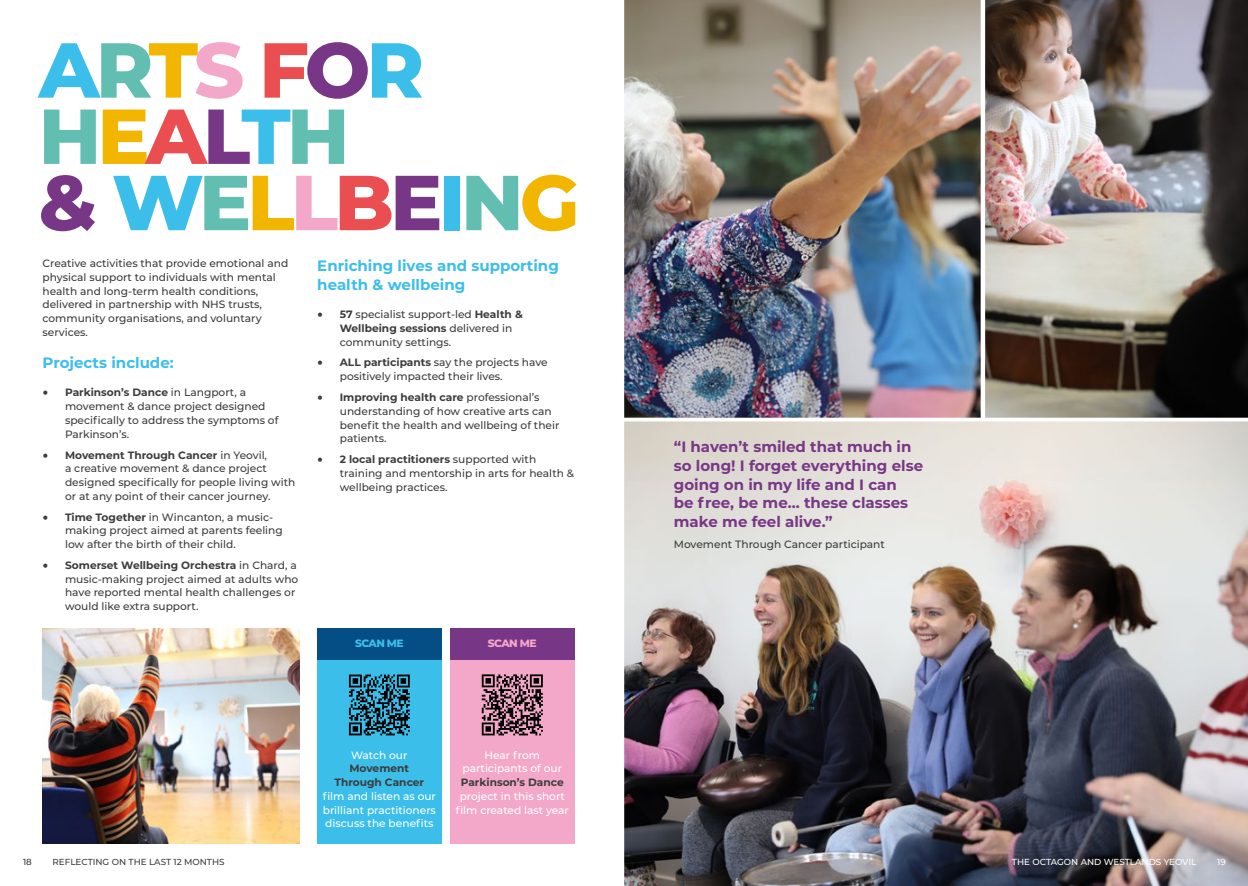
<style>
.page{position:relative;width:1248px;height:886px;background:#fff}
.page>*{position:absolute;margin:0;border:0;box-sizing:border-box;transform-origin:0 0}
.t1{font:800 77.62px/66.2px "Montserrat";letter-spacing:-.05em;color:#3cbeeb}
.t2{font:700 15px/18.8px "Montserrat";color:#783786}
.t3{font:700 15px/18.8px "Montserrat";color:#3cbeeb}
.t4{font:500 10.62px/13.8px "Montserrat";color:#3c3c3b}
.t5{font:500 10.62px/13.8px "Montserrat";color:#fff;text-align:center}
.t6{font:700 10.62px/13.8px "Montserrat";color:#3c3c3b;text-align:center}
.t7{font:800 10.62px "Montserrat";letter-spacing:-.05em;color:#f4a8c9}
.t8{font:800 10.62px "Montserrat";letter-spacing:-.05em;color:#3cbeeb}
.t9{font:500 8.75px "Montserrat";color:#fff}
.t10{font:500 8.75px "Montserrat";color:#3c3c3b}
.s1{color:#62beb1}
.s2{color:#f2b500}
.s3{color:#f4a8c9}
.s4{color:#ea4e50}
.s5{color:#783786}
.s6{font-family:"Minion Pro";font-weight:700;font-size:15px}
.s7{font-weight:700}
</style>
<div class="page">
<img style="left:624px;top:0;width:357px;height:418px">
<img style="left:985px;top:0;width:262px;height:418px">
<img style="left:624px;top:421px;width:623px;height:465px">
<img style="left:43px;top:628px;width:256px;height:215px">
<div style="left:450px;top:658px;width:124px;height:185px;background:#f4a8c9"></div>
<svg style="left:481px;top:674px;width:62px;height:61px"></svg>
<div style="left:450px;top:628px;width:124px;height:32px;background:#783786"></div>
<div style="left:317px;top:658px;width:124px;height:185px;background:#3cbeeb"></div>
<svg style="left:349px;top:674px;width:61px;height:61px"></svg>
<div style="left:317px;top:628px;width:124px;height:32px;background:#054d85"></div>
<h1 class="t1" style="left:39px;top:33px;width:542px">A<span class="s1">R</span><span class="s2">T</span><span class="s3">S</span> <span class="s4">F</span><span class="s5">O</span>R<br><span class="s1">H</span><span class="s2">E</span><span class="s4">A</span><span class="s5">L</span>T<span class="s1">H<br></span><span class="s5">&amp;</span> W<span class="s1">E</span><span class="s2">L</span><span class="s3">L</span><span class="s4">B</span><span class="s5">E</span>I<span class="s1">N</span><span class="s2">G</span></h1>
<h2 class="t3" style="left:317px;top:256px;width:243px">Enriching lives and supporting health &amp; wellbeing</h2>
<p class="t4" style="left:340px;top:307px;width:184px;text-indent:-22px"><span class="s6">•</span> <span class="s7">57</span> specialist support-led <span class="s7">Health &amp;<br>Wellbeing sessions</span> delivered in community settings.</p>
<p class="t4" style="left:340px;top:355px;width:209px;text-indent:-22px"><span class="s6">•</span> <span class="s7">ALL participants</span> say the projects have positively impacted their lives.</p>
<p class="t4" style="left:340px;top:390px;width:221px;text-indent:-22px"><span class="s6">•</span> <span class="s7">Improving health care</span> professional’s understanding of how creative arts can benefit the health and wellbeing of their patients.</p>
<p class="t4" style="left:340px;top:452px;width:236px;text-indent:-22px"><span class="s6">•</span> <span class="s7">2 local practitioners</span> supported with training and mentorship in arts for health &amp; wellbeing practices.</p>
<p class="t4" style="left:43px;top:256px;width:247px">Creative activities that provide emotional and physical support to individuals with mental health and long-term health conditions, delivered in partnership with NHS trusts, community organisations, and voluntary services.</p>
<h2 class="t3" style="left:43px;top:353px;width:133px">Projects include:</h2>
<p class="t4" style="left:65px;top:385px;width:215px;text-indent:-22px"><span class="s6">•</span> <span class="s7">Parkinson’s Dance</span> in Langport, a movement &amp; dance project designed specifically to address the symptoms of<br>Parkinson’s.</p>
<p class="t4" style="left:65px;top:447px;width:232px;text-indent:-22px"><span class="s6">•</span> <span class="s7">Movement Through Cancer</span> in Yeovil,<br>a creative movement &amp; dance project designed specifically for people living with or at any point of their cancer journey.</p>
<p class="t4" style="left:65px;top:509px;width:219px;text-indent:-22px"><span class="s6">•</span> <span class="s7">Time Together</span> in Wincanton, a music&shy;making project aimed at parents feeling low after the birth of their child.</p>
<p class="t4" style="left:65px;top:558px;width:235px;text-indent:-22px"><span class="s6">•</span> <span class="s7">Somerset Wellbeing Orchestra</span> in Chard, a music-making project aimed at adults who have reported mental health challenges or would like extra support.</p>
<p class="t8" style="left:355px;top:636px;width:50px">SCAN ME</p>
<p class="t7" style="left:488px;top:636px;width:50px">SCAN ME</p>
<p class="t5" style="left:351px;top:747px;width:58px">Watch our</p>
<p class="t6" style="left:334px;top:761px;width:91px">Movement<br>Through Cancer</p>
<p class="t5" style="left:323px;top:789px;width:115px;text-align:justify">film and listen as our brilliant practitioners discuss the benefits</p>
<p class="t5" style="left:462px;top:747px;width:101px">Hear from participants of our</p>
<p class="t6" style="left:461px;top:775px;width:105px">Parkinson’s Dance</p>
<p class="t5" style="left:455px;top:789px;width:115px">project in this short film created last year</p>
<h2 class="t2" style="left:674px;top:437px;width:251px">“I haven’t smiled that much in so long! I forget everything else going on in my life and I can<br>be free, be me… these classes make me feel alive.”</h2>
<p class="t4" style="left:674px;top:537px;width:212px">Movement Through Cancer participant</p>
<p class="t10" style="left:23px;top:856px;width:10px">18</p>
<p class="t10" style="left:53px;top:856px;width:173px">REFLECTING ON THE LAST 12 MONTHS</p>
<p class="t9" style="left:1011px;top:856px;width:186px">THE OCTAGON AND WESTLANDS YEOVIL</p>
<p class="t9" style="left:1216px;top:856px;width:10px">19</p>
</div>
